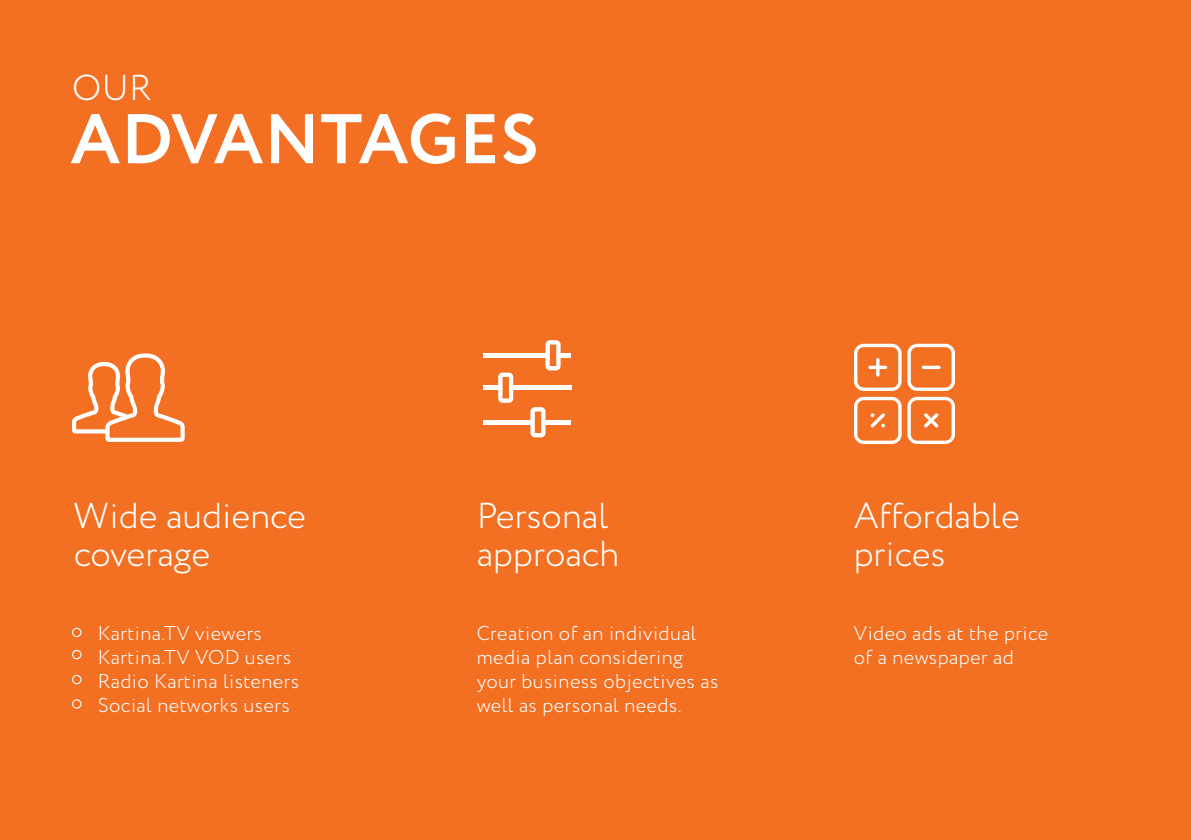
<style>
.page{position:relative;width:1191px;height:840px;background:#fff}
.page>*{position:absolute;margin:0;border:0;box-sizing:border-box;transform-origin:0 0}
.t1{font:700 70px "Circe";letter-spacing:.01em;color:#fff}
.t2{font:300 36px/38px "Circe";color:#fff}
.t3{font:300 20px/24px "Circe";letter-spacing:.02em;color:#fff}
</style>
<div class="page">
<div style="left:0;top:0;width:1191px;height:839px;background:#f36f21"></div>
<svg style="left:72px;top:353px;width:113px;height:88px"></svg>
<hr style="left:483px;top:385px;width:17px;height:4px;background:#fff">
<hr style="left:511px;top:385px;width:60px;height:4px;background:#fff">
<svg style="left:498px;top:372px;width:15px;height:30px"></svg>
<hr style="left:483px;top:420px;width:49px;height:4px;background:#fff">
<hr style="left:543px;top:420px;width:28px;height:4px;background:#fff">
<svg style="left:530px;top:407px;width:15px;height:30px"></svg>
<hr style="left:483px;top:353px;width:64px;height:4px;background:#fff">
<hr style="left:558px;top:353px;width:13px;height:4px;background:#fff">
<svg style="left:545px;top:340px;width:15px;height:30px"></svg>
<svg style="left:907px;top:343px;width:48px;height:101px"></svg>
<svg style="left:854px;top:343px;width:47px;height:101px"></svg>
<div style="left:72px;top:627px;width:9px;height:9px;border:1px solid #fff;border-radius:50%"></div>
<div style="left:72px;top:649px;width:9px;height:10px;border:1px solid #fff;border-radius:50%"></div>
<div style="left:72px;top:674px;width:9px;height:10px;border:1px solid #fff;border-radius:50%"></div>
<div style="left:72px;top:698px;width:9px;height:10px;border:1px solid #fff;border-radius:50%"></div>
<h2 class="t2" style="left:72px;top:69px;width:81px">OUR</h2>
<h1 class="t1" style="left:70px;top:92px;width:470px">ADVANTAGES</h1>
<h2 class="t2" style="left:74px;top:497px;width:234px">Wide audience coverage</h2>
<h2 class="t2" style="left:477px;top:497px;width:144px">Personal approach</h2>
<h2 class="t2" style="left:853px;top:497px;width:168px">Affordable prices</h2>
<p class="t3" style="left:98px;top:621px;width:203px">Kartina.TV viewers<br>Kartina.TV VOD users<br>Radio Kartina listeners<br>Social networks users</p>
<p class="t3" style="left:477px;top:621px;width:243px">Creation of an individual media plan considering your business objectives as well as personal needs.</p>
<p class="t3" style="left:853px;top:621px;width:196px">Video ads at the price of a newspaper ad</p>
</div>
